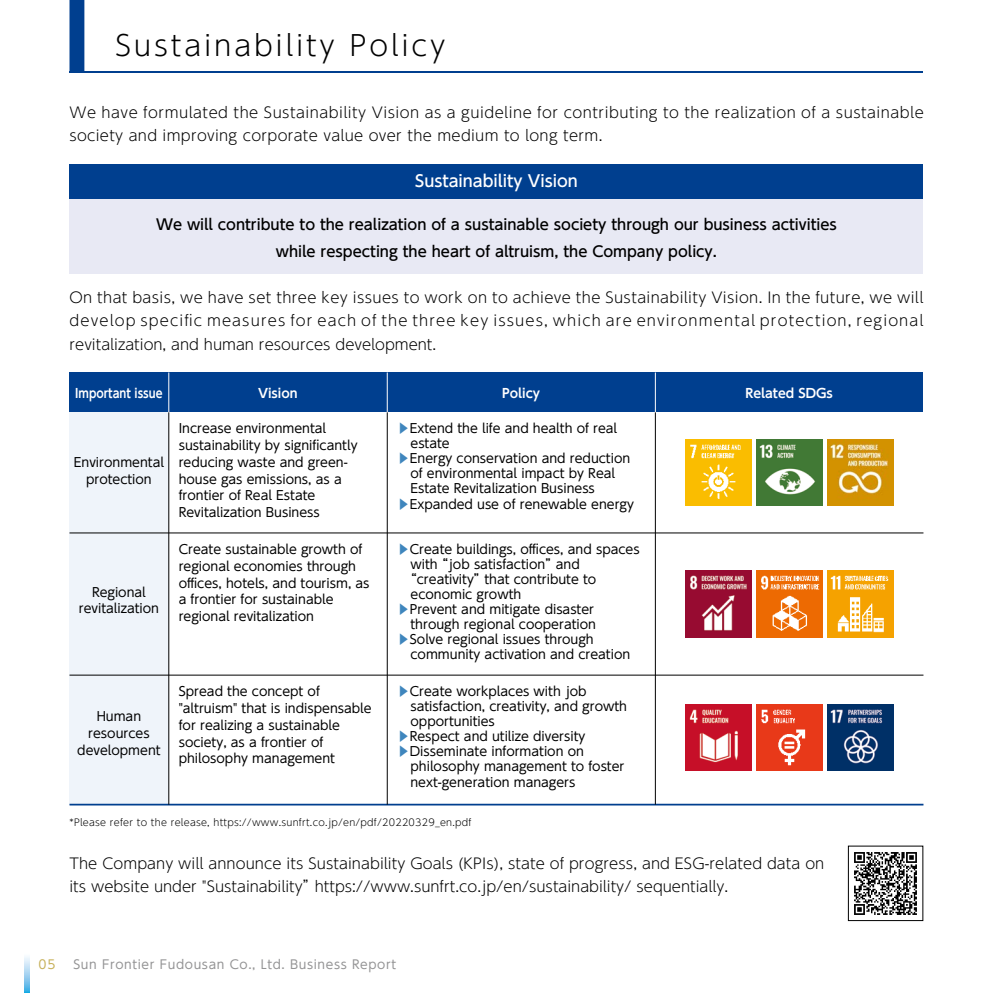
<style>
.page{position:relative;width:993px;height:993px;background:#fff}
.page>*{position:absolute;margin:0;border:0;box-sizing:border-box;transform-origin:0 0}
.t1{font:300 28px "UD Shin Go Pro";letter-spacing:.1em;color:#000}
.t2{font:500 16.1px "UD Shin Go Pro";color:#fff}
.t3{font:300 14.7px/23.1px "UD Shin Go Pro";letter-spacing:.005em;color:#000;text-align:justify}
.t4{font:300 14.7px/23.1px "UD Shin Go Pro";letter-spacing:.035em;color:#000}
.t5{font:500 14.7px/26.2px "UD Shin Go Pro";color:#000;text-align:center}
.t6{font:12.6px/16.8px "UD Shin Go Pro";color:#000;text-align:center}
.t7{font:700 12.6px "UD Shin Go Pro De";color:#fff}
.t8{font:700 12.6px "UD Shin Go Pro De";color:#fff;scale:.88 1}
.t9{font:12.25px "UD Shin Go Pro";letter-spacing:.05em;color:#949495}
.t10{font:12.25px "UD Shin Go Pro";color:#c7b15b}
.t11{font:300 9.62px "UD Shin Go Pro";letter-spacing:.025em;color:#000}
.s1{color:#3f86bd}
</style>
<div class="page">
<img style="left:854px;top:852px;width:63px;height:63px">
<div style="left:69px;top:164px;width:854px;height:109px;background:#e8e9f4"></div>
<div style="left:69px;top:164px;width:854px;height:35px;background:#003f8f"></div>
<div style="left:69px;top:412px;width:100px;height:392px;background:#eff4fa"></div>
<div style="left:69px;top:0;width:15px;height:71px;background:#003f8f"></div>
<hr style="left:69px;top:71px;width:854px;height:2px;background:#003f8f">
<div style="left:69px;top:372px;width:854px;height:40px;background:#003f8f"></div>
<hr style="left:69px;top:803px;width:854px;height:2px;background:#003f8f">
<hr style="left:168px;top:412px;width:1px;height:392px;background:#000">
<hr style="left:386px;top:412px;width:1px;height:392px;background:#000">
<hr style="left:654px;top:412px;width:1px;height:392px;background:#000">
<hr style="left:69px;top:532px;width:854px;height:1px;background:#000">
<hr style="left:69px;top:674px;width:854px;height:1px;background:#000">
<hr style="left:168px;top:372px;width:1px;height:40px;background:#fff">
<hr style="left:386px;top:372px;width:1px;height:40px;background:#fff">
<hr style="left:654px;top:372px;width:1px;height:40px;background:#fff">
<img style="left:685px;top:704px;width:66px;height:66px">
<img style="left:756px;top:704px;width:66px;height:66px">
<img style="left:685px;top:439px;width:66px;height:66px">
<img style="left:685px;top:570px;width:66px;height:67px">
<img style="left:756px;top:570px;width:66px;height:67px">
<img style="left:827px;top:570px;width:66px;height:67px">
<img style="left:827px;top:439px;width:66px;height:66px">
<img style="left:756px;top:439px;width:66px;height:66px">
<img style="left:827px;top:704px;width:66px;height:66px">
<svg style="left:25px;top:956px;width:5px;height:36px"></svg>
<h1 class="t1" style="left:115px;top:23px;width:331px">Sustainability Policy</h1>
<p class="t4" style="left:69px;top:100px;width:855px">We have formulated the Sustainability Vision as a guideline for contributing to the realization of a sustainable society and improving corporate value over the medium to long term.</p>
<p class="t2" style="left:415px;top:168px;width:164px">Sustainability Vision</p>
<p class="t5" style="left:156px;top:211px;width:682px">We will contribute to the realization of a sustainable society through our business activities while respecting the heart of altruism, the Company policy.</p>
<p class="t3" style="left:69px;top:285px;width:855px">On that basis, we have set three key issues to work on to achieve the Sustainability Vision. In the future, we will develop specific measures for each of the three key issues, which are environmental protection, regional revitalization, and human resources development.</p>
<p class="t8" style="left:75px;top:383px;width:101px">Important issue</p>
<p class="t7" style="left:258px;top:383px;width:41px">Vision</p>
<p class="t7" style="left:502px;top:383px;width:39px">Policy</p>
<p class="t7" style="left:745px;top:383px;width:89px">Related SDGs</p>
<p class="t6" style="left:74px;top:453px;width:92px">Environmental protection</p>
<p class="t6" style="left:79px;top:583px;width:82px">Regional revitalization</p>
<p class="t6" style="left:77px;top:707px;width:85px">Human resources development</p>
<p class="t6" style="left:179px;top:419px;width:180px;text-align:left">Increase environmental sustainability by significantly reducing waste and green&shy;house gas emissions, as a frontier of Real Estate<br>Revitalization Business</p>
<p class="t6" style="left:397px;top:419px;width:221px"><span class="s1">▶</span>Extend the life and health of real</p>
<p class="t6" style="left:410px;top:434px;width:41px">estate</p>
<p class="t6" style="left:397px;top:449px;width:234px"><span class="s1">▶</span>Energy conservation and reduction</p>
<p class="t6" style="left:410px;top:464px;width:206px">of environmental impact by Real</p>
<p class="t6" style="left:410px;top:479px;width:186px">Estate Revitalization Business</p>
<p class="t6" style="left:397px;top:495px;width:238px"><span class="s1">▶</span>Expanded use of renewable energy</p>
<p class="t6" style="left:179px;top:540px;width:192px;text-align:left">Create sustainable growth of regional economies through offices, hotels, and tourism, as a frontier for sustainable regional revitalization</p>
<p class="t6" style="left:397px;top:540px;width:244px"><span class="s1">▶</span>Create buildings, offices, and spaces</p>
<p class="t6" style="left:410px;top:555px;width:171px">with “job satisfaction”and</p>
<p class="t6" style="left:404px;top:570px;width:193px">“creativity”that contribute to</p>
<p class="t6" style="left:410px;top:585px;width:112px">economic growth</p>
<p class="t6" style="left:397px;top:600px;width:198px"><span class="s1">▶</span>Prevent and mitigate disaster</p>
<p class="t6" style="left:410px;top:615px;width:187px">through regional cooperation</p>
<p class="t6" style="left:397px;top:630px;width:198px"><span class="s1">▶</span>Solve regional issues through</p>
<p class="t6" style="left:410px;top:645px;width:221px">community activation and creation</p>
<p class="t6" style="left:179px;top:682px;width:194px;text-align:left">Spread the concept of "altruism" that is indispensable for realizing a sustainable society, as a frontier of philosophy management</p>
<p class="t6" style="left:397px;top:682px;width:191px"><span class="s1">▶</span>Create workplaces with job</p>
<p class="t6" style="left:410px;top:697px;width:218px">satisfaction, creativity, and growth</p>
<p class="t6" style="left:410px;top:712px;width:86px">opportunities</p>
<p class="t6" style="left:397px;top:727px;width:190px"><span class="s1">▶</span>Respect and utilize diversity</p>
<p class="t6" style="left:397px;top:742px;width:188px"><span class="s1">▶</span>Disseminate information on</p>
<p class="t6" style="left:410px;top:757px;width:215px">philosophy management to foster</p>
<p class="t6" style="left:410px;top:772px;width:166px">next-generation managers</p>
<p class="t11" style="left:69px;top:814px;width:403px">*Please refer to the release, https://www.sunfrt.co.jp/en/pdf/20220329_en.pdf</p>
<p class="t3" style="left:69px;top:851px;width:756px">The Company will announce its Sustainability Goals (KPIs), state of progress, and ESG-related data on its website under "Sustainability”https://www.sunfrt.co.jp/en/sustainability/ sequentially.</p>
<p class="t10" style="left:39px;top:954px;width:18px">05</p>
<p class="t9" style="left:73px;top:954px;width:324px">Sun Frontier Fudousan Co., Ltd. Business Report</p>
</div>
